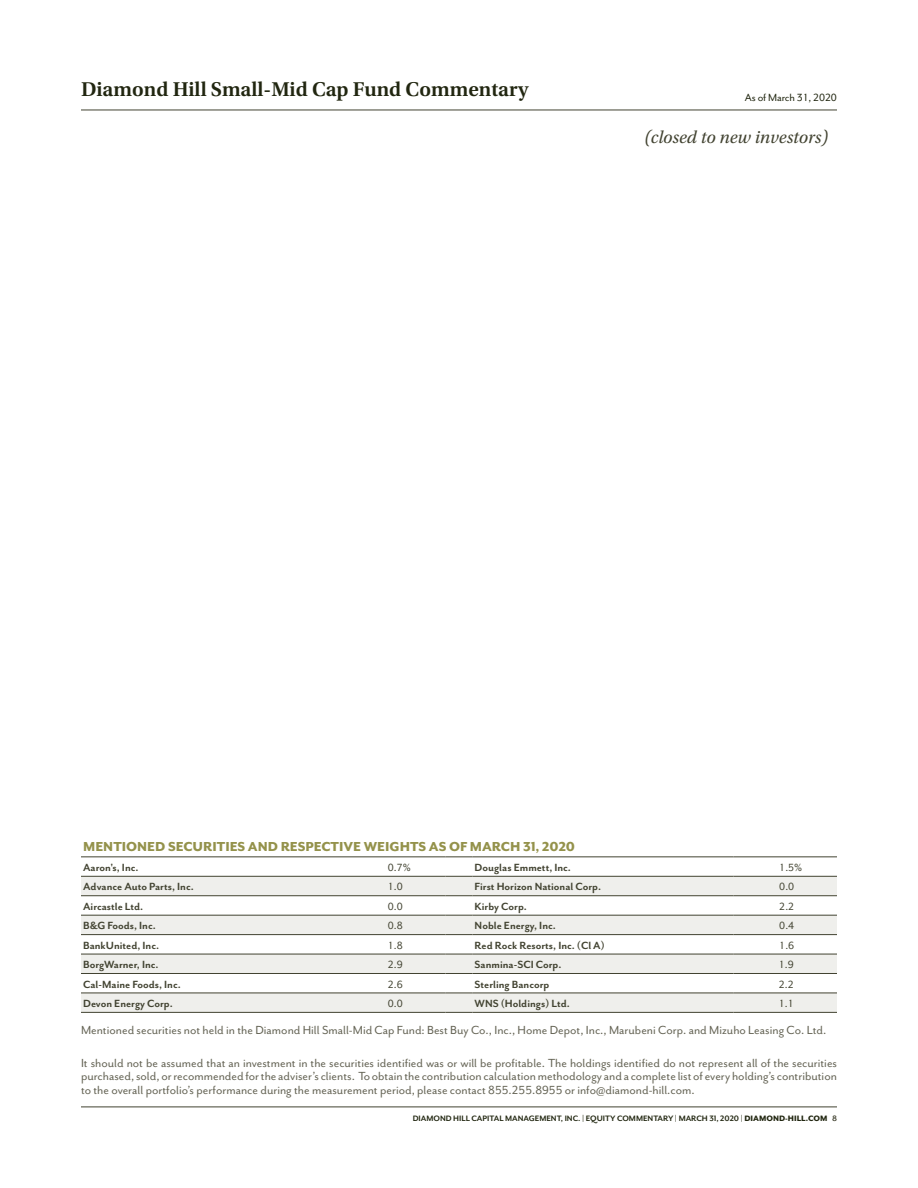
<style>
.page{position:relative;width:918px;height:1188px;background:#fff}
.page>*{position:absolute;margin:0;border:0;box-sizing:border-box;transform-origin:0 0}
._1A_Head_U_14_15__ru{font:600 21px "Utopia Std";color:#212610}
._1D_Head_PMS_U_10_12{font:italic 18px "Utopia Std";color:#424331}
._5A_Table_Head_Eaves{font:800 15px "Mr Eaves San OT";color:#94924b}
._8A_Disclosure_E_9_9{font:13.5px/13.5px "Mr Eaves San OT";color:#646354;text-align:justify}
._6E_Performers_Row{font:700 12px "Mr Eaves San OT";color:#424331}
._6E_Performers_Row-2{font:12px "Mr Eaves San OT";color:#424331}
.t1{font:12px "Mr Eaves San OT";letter-spacing:-.01em;color:#212610}
.t2{font:700 9px "Mr Eaves San OT";color:#212610}
.s1{font-weight:800}
.s2{color:#424331}
</style>
<div class="page">
<svg style="left:81px;top:109px;width:756px;height:1px"></svg>
<hr style="left:81px;top:110px;width:756px;height:1px;background:#424331">
<svg style="left:81px;top:877px;width:756px;height:135px;fill:#efefec"></svg>
<svg style="left:446px;top:915px;width:26px;height:1px"></svg>
<hr style="left:342px;top:915px;width:104px;height:1px;background:#424331">
<svg style="left:446px;top:934px;width:26px;height:1px"></svg>
<hr style="left:81px;top:857px;width:261px;height:1px;background:#424331">
<hr style="left:81px;top:876px;width:261px;height:1px;background:#424331">
<hr style="left:342px;top:876px;width:104px;height:1px;background:#424331">
<svg style="left:446px;top:876px;width:26px;height:1px"></svg>
<hr style="left:81px;top:895px;width:261px;height:1px;background:#424331">
<hr style="left:342px;top:895px;width:104px;height:1px;background:#424331">
<svg style="left:446px;top:895px;width:26px;height:1px"></svg>
<hr style="left:81px;top:915px;width:261px;height:1px;background:#424331">
<hr style="left:81px;top:934px;width:261px;height:1px;background:#424331">
<hr style="left:342px;top:857px;width:104px;height:1px;background:#424331">
<svg style="left:446px;top:857px;width:26px;height:1px"></svg>
<hr style="left:472px;top:857px;width:262px;height:1px;background:#424331">
<hr style="left:734px;top:857px;width:103px;height:1px;background:#424331">
<hr style="left:472px;top:876px;width:262px;height:1px;background:#424331">
<hr style="left:734px;top:876px;width:103px;height:1px;background:#424331">
<hr style="left:472px;top:895px;width:262px;height:1px;background:#424331">
<hr style="left:734px;top:895px;width:103px;height:1px;background:#424331">
<hr style="left:472px;top:915px;width:262px;height:1px;background:#424331">
<hr style="left:734px;top:915px;width:103px;height:1px;background:#424331">
<hr style="left:472px;top:934px;width:262px;height:1px;background:#424331">
<hr style="left:734px;top:934px;width:103px;height:1px;background:#424331">
<hr style="left:472px;top:954px;width:262px;height:1px;background:#424331">
<hr style="left:734px;top:954px;width:103px;height:1px;background:#424331">
<hr style="left:472px;top:1012px;width:262px;height:1px;background:#424331">
<hr style="left:734px;top:1012px;width:103px;height:1px;background:#424331">
<hr style="left:342px;top:934px;width:104px;height:1px;background:#424331">
<hr style="left:81px;top:954px;width:261px;height:1px;background:#424331">
<hr style="left:342px;top:954px;width:104px;height:1px;background:#424331">
<svg style="left:446px;top:954px;width:26px;height:1px"></svg>
<svg style="left:81px;top:973px;width:756px;height:21px"></svg>
<hr style="left:81px;top:1012px;width:261px;height:1px;background:#424331">
<hr style="left:342px;top:1012px;width:104px;height:1px;background:#424331">
<svg style="left:446px;top:1012px;width:26px;height:1px"></svg>
<hr style="left:81px;top:1107px;width:756px;height:1px;background:#424331">
<p class="_1A_Head_U_14_15__ru" style="left:81px;top:78px;width:449px">Diamond Hill Small-Mid Cap Fund Commentary</p>
<p class="t1" style="left:745px;top:91px;width:94px">As of March 31, 2020</p>
<p class="_1D_Head_PMS_U_10_12" style="left:645px;top:127px;width:185px">(closed to new investors)</p>
<p class="_5A_Table_Head_Eaves" style="left:83px;top:839px;width:493px">MENTIONED SECURITIES AND RESPECTIVE WEIGHTS AS OF MARCH 31, 2020</p>
<p class="_6E_Performers_Row" style="left:83px;top:861px;width:57px">Aaron's, Inc.</p>
<p class="_6E_Performers_Row-2" style="left:388px;top:861px;width:24px">0.7%</p>
<p class="_6E_Performers_Row" style="left:475px;top:861px;width:98px">Douglas Emmett, Inc.</p>
<p class="_6E_Performers_Row-2" style="left:779px;top:861px;width:24px">1.5%</p>
<p class="_6E_Performers_Row" style="left:83px;top:880px;width:112px">Advance Auto Parts, Inc.</p>
<p class="_6E_Performers_Row-2" style="left:388px;top:880px;width:16px">1.0</p>
<p class="_6E_Performers_Row" style="left:475px;top:880px;width:128px">First Horizon National Corp.</p>
<p class="_6E_Performers_Row-2" style="left:779px;top:880px;width:16px">0.0</p>
<p class="_6E_Performers_Row" style="left:83px;top:900px;width:62px">Aircastle Ltd.</p>
<p class="_6E_Performers_Row-2" style="left:388px;top:900px;width:16px">0.0</p>
<p class="_6E_Performers_Row" style="left:475px;top:900px;width:54px">Kirby Corp.</p>
<p class="_6E_Performers_Row-2" style="left:779px;top:900px;width:16px">2.2</p>
<p class="_6E_Performers_Row" style="left:83px;top:919px;width:74px">B&amp;G Foods, Inc.</p>
<p class="_6E_Performers_Row-2" style="left:388px;top:919px;width:16px">0.8</p>
<p class="_6E_Performers_Row" style="left:475px;top:919px;width:83px">Noble Energy, Inc.</p>
<p class="_6E_Performers_Row-2" style="left:779px;top:919px;width:16px">0.4</p>
<p class="_6E_Performers_Row" style="left:83px;top:939px;width:77px">BankUnited, Inc.</p>
<p class="_6E_Performers_Row-2" style="left:388px;top:939px;width:16px">1.8</p>
<p class="_6E_Performers_Row" style="left:475px;top:939px;width:132px">Red Rock Resorts, Inc. (Cl A)</p>
<p class="_6E_Performers_Row-2" style="left:779px;top:939px;width:16px">1.6</p>
<p class="_6E_Performers_Row" style="left:83px;top:958px;width:77px">BorgWarner, Inc.</p>
<p class="_6E_Performers_Row-2" style="left:388px;top:958px;width:16px">2.9</p>
<p class="_6E_Performers_Row" style="left:475px;top:958px;width:88px">Sanmina-SCI Corp.</p>
<p class="_6E_Performers_Row-2" style="left:779px;top:958px;width:16px">1.9</p>
<p class="_6E_Performers_Row" style="left:83px;top:977px;width:99px">Cal-Maine Foods, Inc.</p>
<p class="_6E_Performers_Row-2" style="left:388px;top:977px;width:16px">2.6</p>
<p class="_6E_Performers_Row" style="left:475px;top:977px;width:76px">Sterling Bancorp</p>
<p class="_6E_Performers_Row-2" style="left:779px;top:977px;width:16px">2.2</p>
<p class="_6E_Performers_Row" style="left:83px;top:997px;width:91px">Devon Energy Corp.</p>
<p class="_6E_Performers_Row-2" style="left:388px;top:997px;width:16px">0.0</p>
<p class="_6E_Performers_Row" style="left:475px;top:997px;width:97px">WNS (Holdings) Ltd.</p>
<p class="_6E_Performers_Row-2" style="left:779px;top:997px;width:16px">1.1</p>
<p class="_8A_Disclosure_E_9_9" style="left:81px;top:1023px;width:747px">Mentioned securities not held in the Diamond Hill Small-Mid Cap Fund: Best Buy Co., Inc., Home Depot, Inc., Marubeni Corp. and Mizuho Leasing Co. Ltd.</p>
<p class="_8A_Disclosure_E_9_9" style="left:81px;top:1056px;width:758px">It should not be assumed that an investment in the securities identified was or will be profitable. The holdings identified do not represent all of the securities purchased, sold, or recommended for the adviser’s clients. To obtain the contribution calculation methodology and a complete list of every holding’s contribution to the overall portfolio’s performance during the measurement period, please contact 855.255.8955 or info@diamond-hill.com.</p>
<p class="t2" style="left:413px;top:1113px;width:426px">DIAMOND HILL CAPITAL MANAGEMENT, INC. | EQUITY COMMENTARY | MARCH 31, 2020 | <span class="s1">DIAMOND-HILL.COM</span> <span class="s2">8</span></p>
</div>
